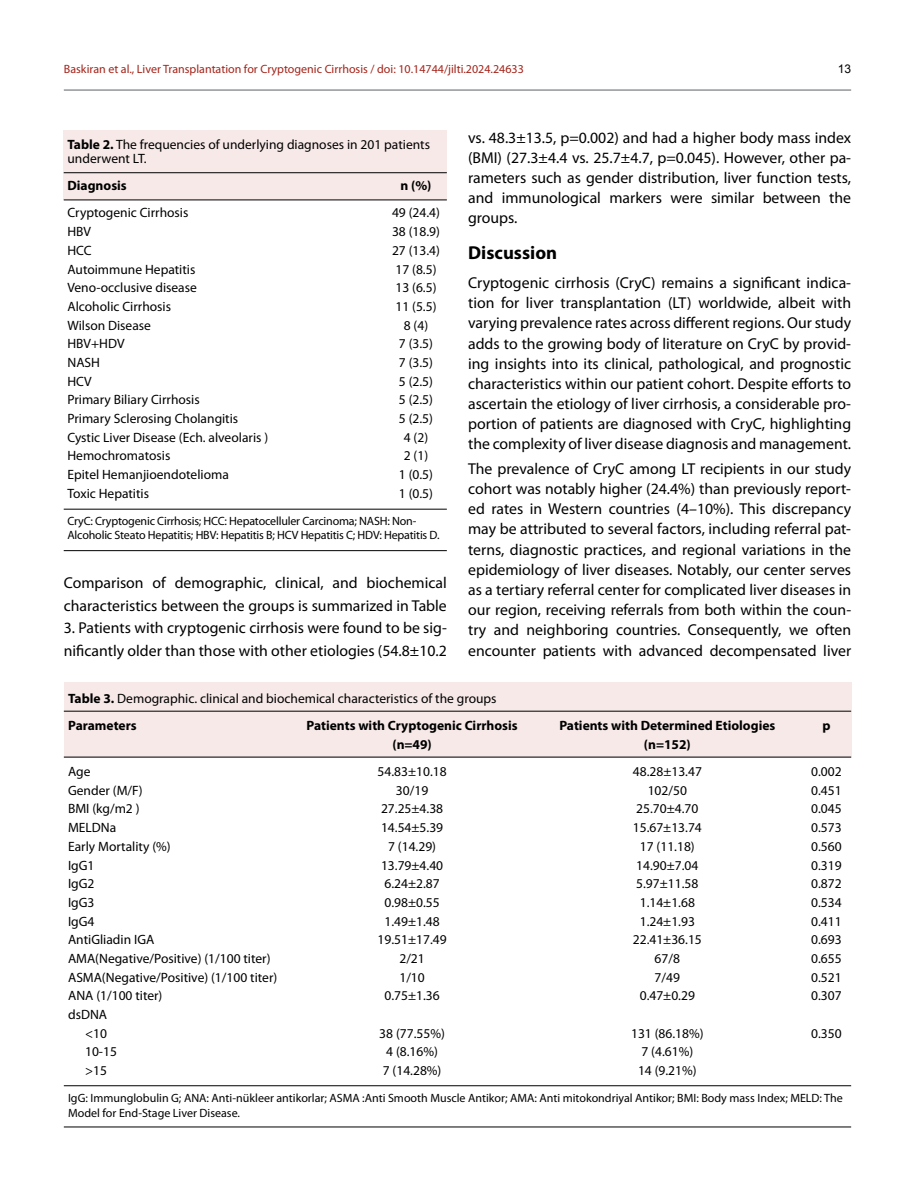
<style>
.page{position:relative;width:915px;height:1191px;background:#fff}
.page>*{position:absolute;margin:0;border:0;box-sizing:border-box;transform-origin:0 0}
.t1{font:700 18.75px "Myriad Pro";color:#000}
.t2{font:15.75px/20.2px "Myriad Pro";color:#000;text-align:justify}
.t3{font:13.5px/14.4px "Myriad Pro";color:#000}
.t4{font:700 13.5px "Myriad Pro";color:#000}
.t5{font:12px/14.4px "Myriad Pro";letter-spacing:-.005em;color:#000}
.t6{font:12px "Myriad Pro";color:#a42319}
.t7{font:12px "Arial";color:#000}
.s1{font-weight:700}
</style>
<div class="page">
<hr style="left:64px;top:89px;width:786px;height:2px;background:#939598">
<div style="left:64px;top:131px;width:382px;height:69px;background:#f6e9e8"></div>
<hr style="left:64px;top:509px;width:382px;height:1px;background:#000">
<hr style="left:64px;top:550px;width:382px;height:1px;background:#000">
<hr style="left:64px;top:172px;width:382px;height:1px;background:#000">
<hr style="left:64px;top:200px;width:382px;height:1px;background:#000">
<div style="left:64px;top:682px;width:786px;height:75px;background:#f6e9e8"></div>
<hr style="left:64px;top:711px;width:786px;height:1px;background:#000">
<hr style="left:64px;top:1085px;width:786px;height:1px;background:#000">
<hr style="left:64px;top:1126px;width:786px;height:1px;background:#000">
<hr style="left:64px;top:757px;width:786px;height:1px;background:#000">
<p class="t6" style="left:64px;top:61px;width:461px">Baskiran et al., Liver Transplantation for Cryptogenic Cirrhosis / doi: 10.14744/jilti.2024.24633</p>
<p class="t7" style="left:837px;top:60px;width:15px">13</p>
<p class="t3" style="left:67px;top:137px;width:364px"><span class="s1">Table 2.</span> The frequencies of underlying diagnoses in 201 patients underwent LT.</p>
<p class="t4" style="left:67px;top:177px;width:61px">Diagnosis</p>
<p class="t4" style="left:400px;top:177px;width:32px">n (%)</p>
<p class="t3" style="left:67px;top:205px;width:122px">Cryptogenic Cirrhosis</p>
<p class="t3" style="left:392px;top:205px;width:49px">49 (24.4)</p>
<p class="t3" style="left:67px;top:224px;width:25px">HBV</p>
<p class="t3" style="left:392px;top:224px;width:49px">38 (18.9)</p>
<p class="t3" style="left:67px;top:243px;width:26px">HCC</p>
<p class="t3" style="left:392px;top:243px;width:49px">27 (13.4)</p>
<p class="t3" style="left:67px;top:261px;width:129px">Autoimmune Hepatitis</p>
<p class="t3" style="left:395px;top:261px;width:43px">17 (8.5)</p>
<p class="t3" style="left:67px;top:280px;width:131px">Veno-occlusive disease</p>
<p class="t3" style="left:395px;top:280px;width:43px">13 (6.5)</p>
<p class="t3" style="left:67px;top:299px;width:105px">Alcoholic Cirrhosis</p>
<p class="t3" style="left:395px;top:299px;width:43px">11 (5.5)</p>
<p class="t3" style="left:67px;top:318px;width:85px">Wilson Disease</p>
<p class="t3" style="left:403px;top:318px;width:26px">8 (4)</p>
<p class="t3" style="left:67px;top:336px;width:59px">HBV+HDV</p>
<p class="t3" style="left:399px;top:336px;width:36px">7 (3.5)</p>
<p class="t3" style="left:67px;top:355px;width:34px">NASH</p>
<p class="t3" style="left:399px;top:355px;width:36px">7 (3.5)</p>
<p class="t3" style="left:67px;top:374px;width:26px">HCV</p>
<p class="t3" style="left:399px;top:374px;width:36px">5 (2.5)</p>
<p class="t3" style="left:67px;top:392px;width:134px">Primary Biliary Cirrhosis</p>
<p class="t3" style="left:399px;top:392px;width:36px">5 (2.5)</p>
<p class="t3" style="left:67px;top:411px;width:172px">Primary Sclerosing Cholangitis</p>
<p class="t3" style="left:399px;top:411px;width:36px">5 (2.5)</p>
<p class="t3" style="left:67px;top:430px;width:202px">Cystic Liver Disease (Ech. alveolaris )</p>
<p class="t3" style="left:403px;top:430px;width:26px">4 (2)</p>
<p class="t3" style="left:67px;top:448px;width:104px">Hemochromatosis</p>
<p class="t3" style="left:403px;top:448px;width:26px">2 (1)</p>
<p class="t3" style="left:67px;top:467px;width:163px">Epitel Hemanjioendotelioma</p>
<p class="t3" style="left:399px;top:467px;width:36px">1 (0.5)</p>
<p class="t3" style="left:67px;top:486px;width:83px">Toxic Hepatitis</p>
<p class="t3" style="left:399px;top:486px;width:36px">1 (0.5)</p>
<p class="t5" style="left:67px;top:513px;width:373px">CryC: Cryptogenic Cirrhosis; HCC: Hepatocelluler Carcinoma; NASH: Non-<br>Alcoholic Steato Hepatitis; HBV: Hepatitis B; HCV Hepatitis C; HDV: Hepatitis D.</p>
<p class="t2" style="left:64px;top:571px;width:384px;line-height:22.6px">Comparison of demographic, clinical, and biochemical characteristics between the groups is summarized in Table</p>
<p class="t2" style="left:64px;top:616px;width:384px;line-height:22.6px">3. Patients with cryptogenic cirrhosis were found to be sig&shy;nificantly older than those with other etiologies (54.8±10.2</p>
<p class="t2" style="left:468px;top:127px;width:384px">vs. 48.3±13.5, p=0.002) and had a higher body mass index (BMI) (27.3±4.4 vs. 25.7±4.7, p=0.045). However, other pa&shy;rameters such as gender distribution, liver function tests, and immunological markers were similar between the groups.</p>
<p class="t1" style="left:468px;top:241px;width:91px">Discussion</p>
<p class="t2" style="left:468px;top:272px;width:384px">Cryptogenic cirrhosis (CryC) remains a significant indica&shy;tion for liver transplantation (LT) worldwide, albeit with varying prevalence rates across different regions. Our study adds to the growing body of literature on CryC by provid&shy;ing insights into its clinical, pathological, and prognostic characteristics within our patient cohort. Despite efforts to ascertain the etiology of liver cirrhosis, a considerable pro&shy;portion of patients are diagnosed with CryC, highlighting the complexity of liver disease diagnosis and management.</p>
<p class="t2" style="left:468px;top:458px;width:384px">The prevalence of CryC among LT recipients in our study cohort was notably higher (24.4%) than previously report&shy;ed rates in Western countries (4–10%). This discrepancy may be attributed to several factors, including referral pat&shy;terns, diagnostic practices, and regional variations in the epidemiology of liver diseases. Notably, our center serves as a tertiary referral center for complicated liver diseases in our region, receiving referrals from both within the coun&shy;try and neighboring countries. Consequently, we often encounter patients with advanced decompensated liver</p>
<p class="t3" style="left:68px;top:684px;width:430px;line-height:27.2px"><span class="s1">Table 3.</span> Demographic. clinical and biochemical characteristics of the groups<br><span class="s1">Parameters</span></p>
<p class="t4" style="left:306px;top:717px;width:212px">Patients with Cryptogenic Cirrhosis</p>
<p class="t4" style="left:559px;top:717px;width:217px">Patients with Determined Etiologies</p>
<p class="t4" style="left:822px;top:717px;width:10px">p</p>
<p class="t4" style="left:392px;top:735px;width:41px">(n=49)</p>
<p class="t4" style="left:643px;top:735px;width:48px">(n=152)</p>
<p class="t3" style="left:68px;top:764px;width:24px">Age</p>
<p class="t3" style="left:377px;top:764px;width:71px">54.83±10.18</p>
<p class="t3" style="left:632px;top:764px;width:71px">48.28±13.47</p>
<p class="t3" style="left:811px;top:764px;width:32px">0.002</p>
<p class="t3" style="left:68px;top:783px;width:76px">Gender (M/F)</p>
<p class="t3" style="left:396px;top:783px;width:34px">30/19</p>
<p class="t3" style="left:647px;top:783px;width:41px">102/50</p>
<p class="t3" style="left:811px;top:783px;width:32px">0.451</p>
<p class="t3" style="left:68px;top:801px;width:73px">BMI (kg/m2 )</p>
<p class="t3" style="left:381px;top:801px;width:64px">27.25±4.38</p>
<p class="t3" style="left:636px;top:801px;width:64px">25.70±4.70</p>
<p class="t3" style="left:811px;top:801px;width:32px">0.045</p>
<p class="t3" style="left:68px;top:820px;width:50px">MELDNa</p>
<p class="t3" style="left:381px;top:820px;width:64px">14.54±5.39</p>
<p class="t3" style="left:632px;top:820px;width:71px">15.67±13.74</p>
<p class="t3" style="left:811px;top:820px;width:32px">0.573</p>
<p class="t3" style="left:68px;top:839px;width:104px">Early Mortality (%)</p>
<p class="t3" style="left:388px;top:839px;width:49px">7 (14.29)</p>
<p class="t3" style="left:639px;top:839px;width:56px">17 (11.18)</p>
<p class="t3" style="left:811px;top:839px;width:32px">0.560</p>
<p class="t3" style="left:68px;top:857px;width:28px">IgG1</p>
<p class="t3" style="left:381px;top:857px;width:64px">13.79±4.40</p>
<p class="t3" style="left:636px;top:857px;width:64px">14.90±7.04</p>
<p class="t3" style="left:811px;top:857px;width:32px">0.319</p>
<p class="t3" style="left:68px;top:876px;width:28px">IgG2</p>
<p class="t3" style="left:384px;top:876px;width:57px">6.24±2.87</p>
<p class="t3" style="left:636px;top:876px;width:64px">5.97±11.58</p>
<p class="t3" style="left:811px;top:876px;width:32px">0.872</p>
<p class="t3" style="left:68px;top:895px;width:28px">IgG3</p>
<p class="t3" style="left:384px;top:895px;width:57px">0.98±0.55</p>
<p class="t3" style="left:639px;top:895px;width:57px">1.14±1.68</p>
<p class="t3" style="left:811px;top:895px;width:32px">0.534</p>
<p class="t3" style="left:68px;top:913px;width:28px">IgG4</p>
<p class="t3" style="left:384px;top:913px;width:57px">1.49±1.48</p>
<p class="t3" style="left:639px;top:913px;width:57px">1.24±1.93</p>
<p class="t3" style="left:811px;top:913px;width:32px">0.411</p>
<p class="t3" style="left:68px;top:932px;width:88px">AntiGliadin IGA</p>
<p class="t3" style="left:377px;top:932px;width:71px">19.51±17.49</p>
<p class="t3" style="left:632px;top:932px;width:71px">22.41±36.15</p>
<p class="t3" style="left:811px;top:932px;width:32px">0.693</p>
<p class="t3" style="left:68px;top:951px;width:204px">AMA(Negative/Positive) (1/100 titer)</p>
<p class="t3" style="left:399px;top:951px;width:27px">2/21</p>
<p class="t3" style="left:654px;top:951px;width:27px">67/8</p>
<p class="t3" style="left:811px;top:951px;width:32px">0.655</p>
<p class="t3" style="left:68px;top:969px;width:211px">ASMA(Negative/Positive) (1/100 titer)</p>
<p class="t3" style="left:399px;top:969px;width:27px">1/10</p>
<p class="t3" style="left:654px;top:969px;width:27px">7/49</p>
<p class="t3" style="left:811px;top:969px;width:32px">0.521</p>
<p class="t3" style="left:68px;top:988px;width:96px">ANA (1/100 titer)</p>
<p class="t3" style="left:384px;top:988px;width:57px">0.75±1.36</p>
<p class="t3" style="left:639px;top:988px;width:57px">0.47±0.29</p>
<p class="t3" style="left:811px;top:988px;width:32px">0.307</p>
<p class="t3" style="left:68px;top:1005px;width:41px;line-height:18.8px;text-align:right">dsDNA &lt;10</p>
<p class="t3" style="left:379px;top:1025px;width:67px">38 (77.55%)</p>
<p class="t3" style="left:631px;top:1025px;width:74px">131 (86.18%)</p>
<p class="t3" style="left:811px;top:1025px;width:32px">0.350</p>
<p class="t3" style="left:85px;top:1044px;width:33px">10-15</p>
<p class="t3" style="left:386px;top:1044px;width:53px">4 (8.16%)</p>
<p class="t3" style="left:641px;top:1044px;width:53px">7 (4.61%)</p>
<p class="t3" style="left:85px;top:1063px;width:23px">&gt;15</p>
<p class="t3" style="left:382px;top:1063px;width:60px">7 (14.28%)</p>
<p class="t3" style="left:637px;top:1063px;width:60px">14 (9.21%)</p>
<p class="t5" style="left:68px;top:1090px;width:775px">IgG: Immunglobulin G; ANA: Anti-nükleer antikorlar; ASMA :Anti Smooth Muscle Antikor; AMA: Anti mitokondriyal Antikor; BMI: Body mass Index; MELD: The<br>Model for End-Stage Liver Disease.</p>
</div>
